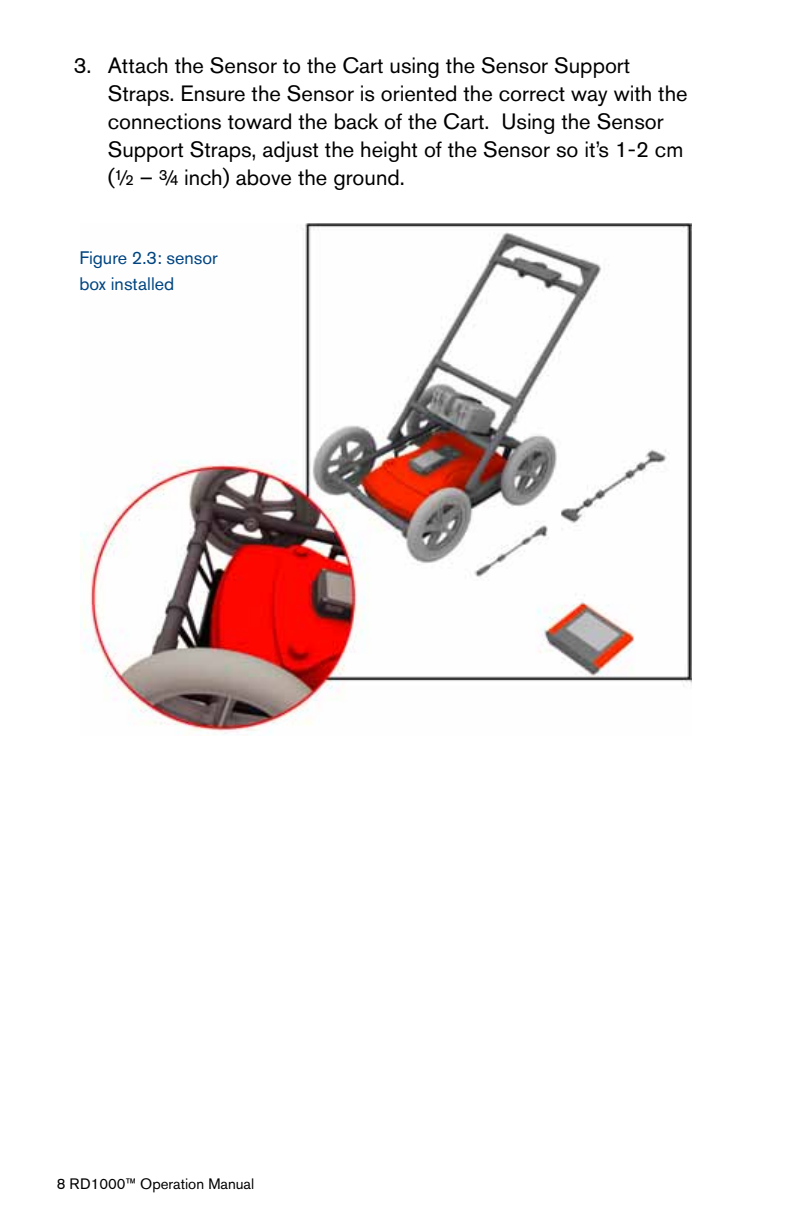
<style>
.page{position:relative;width:792px;height:1224px;background:#fff}
.page>*{position:absolute;margin:0;border:0;box-sizing:border-box;transform-origin:0 0}
.t1{font:22px/28px "Akzidenz Grotesk BE";color:#000}
.t2{font:18px/26px "Akzidenz Grotesk BE";color:#004481}
.t3{font:15px "Akzidenz Grotesk BE";color:#000}
</style>
<div class="page">
<img style="left:81px;top:224px;width:610px;height:510px">
<p class="t1" style="left:108px;top:51px;width:581px;text-indent:-34px">3. Attach the Sensor to the Cart using the Sensor Support Straps. Ensure the Sensor is oriented the correct way with the connections toward the back of the Cart. Using the Sensor Support Straps, adjust the height of the Sensor so it’s 1-2 cm (½ – ¾ inch) above the ground.</p>
<p class="t2" style="left:79px;top:245px;width:140px">Figure 2.3: sensor box installed</p>
<p class="t3" style="left:57px;top:1175px;width:199px">8 RD1000™ Operation Manual</p>
</div>
